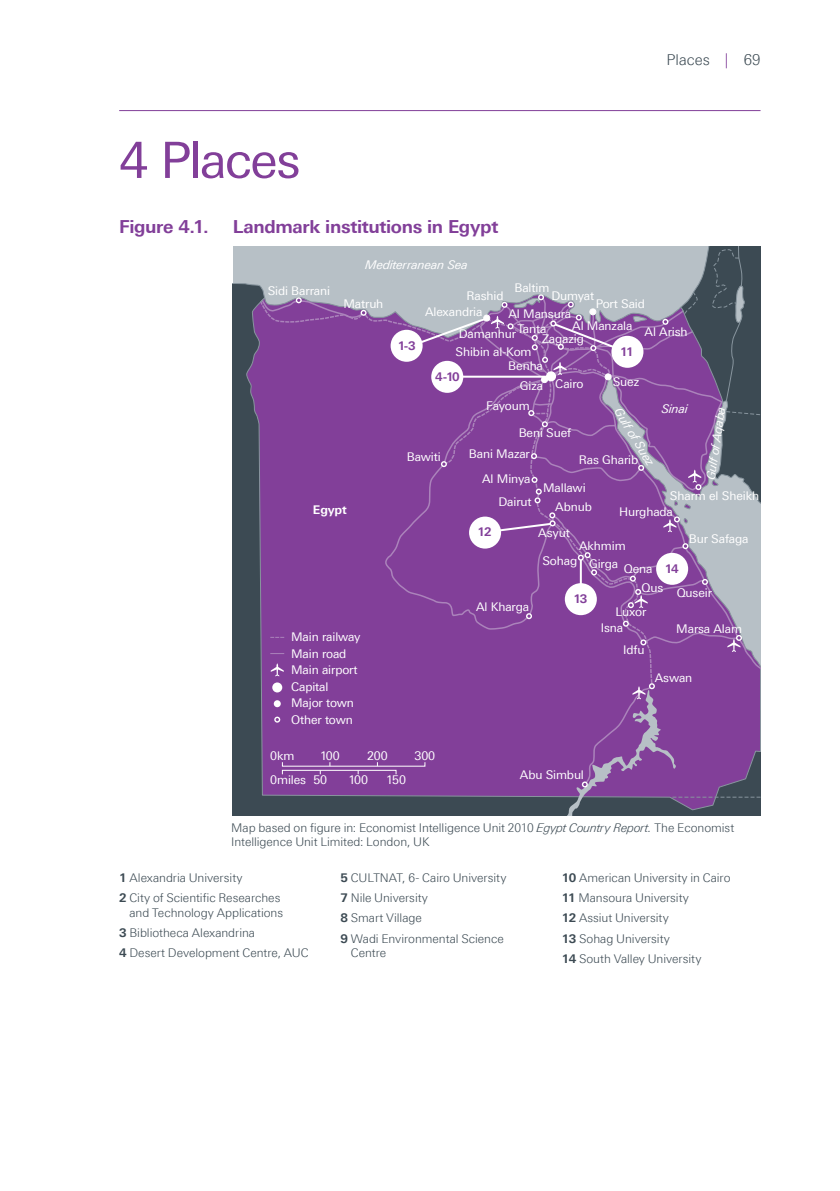
<style>
.page{position:relative;width:840px;height:1191px;background:#fff}
.page>*{position:absolute;margin:0;border:0;box-sizing:border-box;transform-origin:0 0}
.t1{font:50px "Linotype Univers 430";letter-spacing:-.03em;color:#823f99}
.t2{font:700 18px "Linotype Univers 630";letter-spacing:-.02em;color:#823f99}
.t3{font:300 15px "Linotype Univers 330";color:#3c4a53}
.t4{font:300 12px/20.2px "Linotype Univers 330";letter-spacing:-.005em;color:#3c4a53}
.t5{font:12px/16.4px "Linotype Univers 430";letter-spacing:-.01em;color:#fff}
.t6{font:italic 12px "Linotype Univers 431";letter-spacing:-.01em;color:#fff}
.t7{font:700 12px "Linotype Univers 630";letter-spacing:-.09em;color:#823f99}
.t8{font:700 12px "Linotype Univers 630";letter-spacing:-.01em;color:#fff}
.s1{color:#823f99}
.s2{font-family:"Linotype Univers 331 Light It";font-weight:400}
.s3{font-family:"Linotype Univers 630";font-weight:700}
</style>
<div class="page">
<hr style="left:119px;top:110px;width:641px;height:1px;background:#823f99">
<div style="left:232px;top:282px;width:334px;height:533px;background:#3c4a53"></div>
<svg style="left:245px;top:246px;width:515px;height:565px;background:#7e4d94"></svg>
<div style="left:653px;top:652px;width:107px;height:19px;background:#823f99"></div>
<div style="left:384px;top:465px;width:22px;height:165px;background:#823f99"></div>
<div style="left:530px;top:652px;width:123px;height:35px;background:#823f99"></div>
<div style="left:259px;top:300px;width:147px;height:165px;background:#823f99"></div>
<svg style="left:259px;top:297px;width:107px;height:21px;background:#9671aa"></svg>
<svg style="left:566px;top:683px;width:194px;height:132px;background:#7b4991"></svg>
<div style="left:272px;top:682px;width:10px;height:10px;background:#fff;border-radius:50%"></div>
<div style="left:273px;top:700px;width:7px;height:7px;background:#fff;border-radius:50%"></div>
<svg style="left:274px;top:716px;width:6px;height:6px"></svg>
<svg style="left:270px;top:663px;width:13px;height:13px"></svg>
<svg style="left:270px;top:637px;width:14px;height:1px"></svg>
<svg style="left:270px;top:653px;width:14px;height:1px"></svg>
<div style="left:282px;top:770px;width:114px;height:5px;border:1px solid #fff"></div>
<div style="left:390px;top:330px;width:32px;height:32px;background:#fff;border-radius:50%"></div>
<svg style="left:406px;top:246px;width:354px;height:406px;background:#8c65a1"></svg>
<div style="left:469px;top:516px;width:32px;height:32px;background:#fff;border-radius:50%"></div>
<div style="left:564px;top:583px;width:32px;height:32px;background:#fff;border-radius:50%"></div>
<div style="left:655px;top:553px;width:32px;height:32px;background:#fff;border-radius:50%"></div>
<h1 class="t1" style="left:119px;top:131px;width:183px">4 Places</h1>
<h2 class="t2" style="left:119px;top:216px;width:91px">Figure 4.1.</h2>
<h2 class="t2" style="left:232px;top:216px;width:267px">Landmark institutions in Egypt</h2>
<p class="t6" style="left:365px;top:258px;width:104px">Mediterranean Sea</p>
<p class="t3" style="left:666px;top:51px;width:95px">Places <span class="s1">|</span> 69</p>
<p class="t5" style="left:267px;top:282px;width:64px">Sidi Barrani</p>
<p class="t5" style="left:343px;top:295px;width:41px">Matruh</p>
<p class="t7" style="left:397px;top:338px;width:19px">1-3</p>
<p class="t5" style="left:514px;top:279px;width:36px">Baltim</p>
<p class="t5" style="left:551px;top:287px;width:44px">Dumyat</p>
<p class="t5" style="left:572px;top:293px;width:74px;line-height:22px;text-indent:24px">Port Said<br>Al Manzala</p>
<p class="t5" style="left:466px;top:288px;width:38px">Rashid</p>
<p class="t5" style="left:458px;top:300px;width:59px;line-height:22px;text-indent:-34px">Alexandria<br>Damanhur</p>
<p class="t5" style="left:541px;top:302px;width:43px;line-height:24px;text-indent:-33px">Al Mansura<br>Zagazig</p>
<p class="t5" style="left:519px;top:378px;width:25px">Giza</p>
<p class="t5" style="left:517px;top:320px;width:31px">Tanta</p>
<p class="t5" style="left:644px;top:324px;width:45px">Al Arish</p>
<p class="t5" style="left:455px;top:343px;width:77px">Shibin al-Kom</p>
<p class="t7" style="left:620px;top:344px;width:15px">11</p>
<p class="t5" style="left:508px;top:357px;width:36px">Benha</p>
<p class="t7" style="left:435px;top:369px;width:26px">4-10</p>
<p class="t5" style="left:555px;top:376px;width:30px">Cairo</p>
<p class="t5" style="left:612px;top:374px;width:28px">Suez</p>
<p class="t8" style="left:313px;top:502px;width:35px">Egypt</p>
<p class="t5" style="left:406px;top:448px;width:35px">Bawiti</p>
<p class="t5" style="left:291px;top:629px;width:71px">Main railway<br>Main road<br>Main airport<br>Capital<br>Major town<br>Other town</p>
<p class="t5" style="left:270px;top:743px;width:37px;line-height:24px">0km<br>0miles</p>
<p class="t5" style="left:313px;top:743px;width:28px;line-height:24px;text-indent:7px">100<br>50</p>
<p class="t5" style="left:367px;top:747px;width:22px">200</p>
<p class="t5" style="left:414px;top:747px;width:22px">300</p>
<p class="t5" style="left:348px;top:771px;width:21px">100</p>
<p class="t5" style="left:386px;top:771px;width:22px">150</p>
<p class="t5" style="left:486px;top:397px;width:45px">Fayoum</p>
<p class="t5" style="left:468px;top:421px;width:104px;line-height:21.6px;text-indent:50px">Beni Suef<br>Bani Mazar</p>
<p class="t5" style="left:482px;top:470px;width:50px">Al Minya</p>
<p class="t5" style="left:542px;top:479px;width:44px">Mallawi</p>
<p class="t5" style="left:498px;top:493px;width:35px">Dairut</p>
<p class="t5" style="left:538px;top:494px;width:55px;line-height:25.6px;text-indent:17px">Abnub<br>Asyut</p>
<p class="t5" style="left:542px;top:537px;width:85px;text-indent:37px">Akhmim<br>Sohag Girga</p>
<p class="t6" style="left:661px;top:402px;width:28px">Sinai</p>
<p class="t6" style="left:623px;top:405px;width:66px;rotate:59deg">Gulf of Suez</p>
<p class="t6" style="left:703px;top:478px;width:75px;rotate:-81deg">Gulf of Aqaba</p>
<p class="t5" style="left:578px;top:451px;width:61px">Ras Gharib</p>
<p class="t5" style="left:669px;top:487px;width:91px">Sharm el Sheikh</p>
<p class="t5" style="left:618px;top:503px;width:55px">Hurghada</p>
<p class="t7" style="left:477px;top:525px;width:15px">12</p>
<p class="t5" style="left:688px;top:530px;width:61px">Bur Safaga</p>
<p class="t7" style="left:664px;top:561px;width:15px">14</p>
<p class="t5" style="left:641px;top:560px;width:23px;line-height:18.4px;text-indent:-18px">Qena<br>Qus</p>
<p class="t5" style="left:600px;top:604px;width:47px;text-indent:15px">Luxor<br>Isna</p>
<p class="t5" style="left:623px;top:641px;width:23px">Idfu</p>
<p class="t5" style="left:676px;top:584px;width:37px">Quseir</p>
<p class="t7" style="left:573px;top:591px;width:15px">13</p>
<p class="t5" style="left:475px;top:599px;width:55px">Al Kharga</p>
<p class="t5" style="left:675px;top:620px;width:67px">Marsa Alam</p>
<p class="t5" style="left:519px;top:766px;width:65px">Abu Simbul</p>
<p class="t5" style="left:654px;top:670px;width:39px">Aswan</p>
<p class="t4" style="left:231px;top:820px;width:504px;line-height:14.4px">Map based on figure in: Economist Intelligence Unit 2010 <span class="s2">Egypt Country Report.</span> The Economist<br>Intelligence Unit Limited: London, UK</p>
<p class="t4" style="left:119px;top:867px;width:163px"><span class="s3">1</span> Alexandria University<br><span class="s3">2</span> City of Scientific Researches</p>
<p class="t4" style="left:119px;top:902px;width:191px;text-indent:10px">and Technology Applications<br><span class="s3">3</span> Bibliotheca Alexandrina<br><span class="s3">4</span> Desert Development Centre, AUC</p>
<p class="t4" style="left:340px;top:867px;width:167px"><span class="s3">5</span> CULTNAT, 6- Cairo University<br><span class="s3">7</span> Nile University<br><span class="s3">8</span> Smart Village<br><span class="s3">9</span> Wadi Environmental Science</p>
<p class="t4" style="left:350px;top:942px;width:37px">Centre</p>
<p class="t4" style="left:561px;top:867px;width:170px"><span class="s3">10</span> American University in Cairo<br><span class="s3">11</span> Mansoura University<br><span class="s3">12</span> Assiut University<br><span class="s3">13</span> Sohag University<br><span class="s3">14</span> South Valley University</p>
</div>
